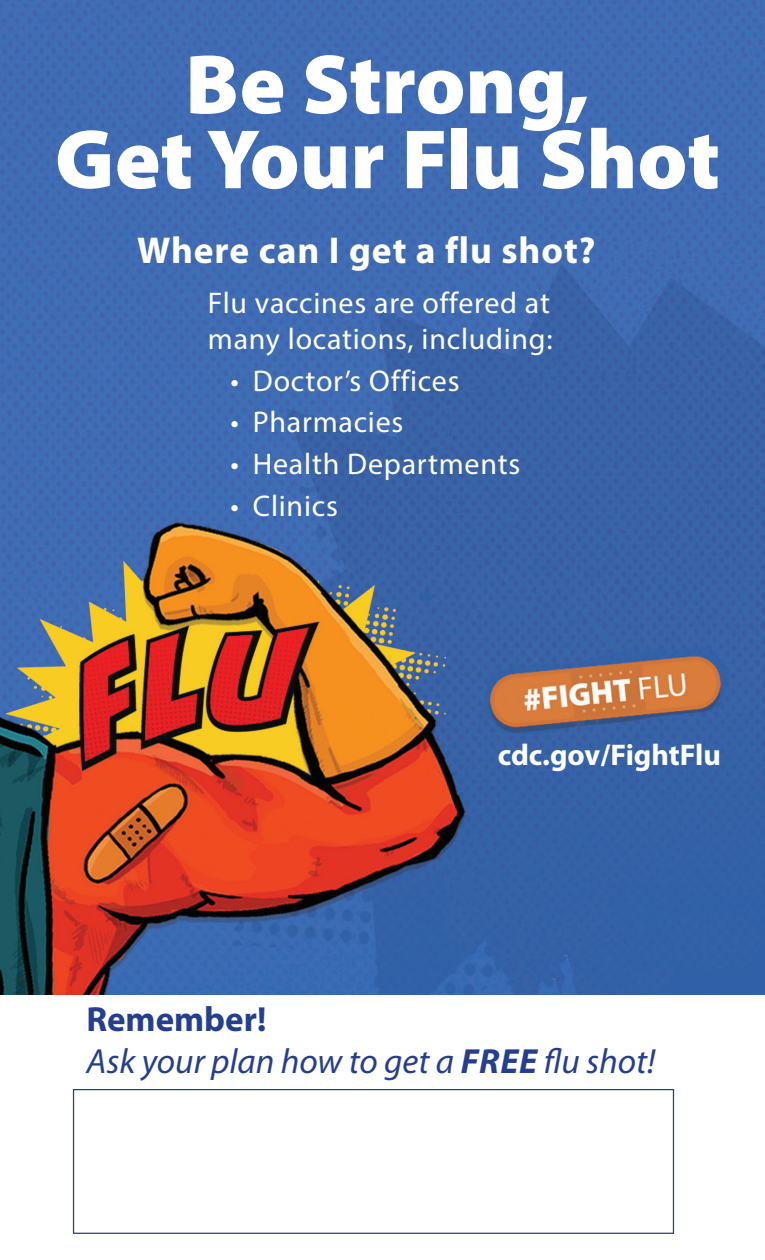
<style>
.page{position:relative;width:765px;height:1260px;background:#fff}
.page>*{position:absolute;margin:0;border:0;box-sizing:border-box;transform-origin:0 0}
.t1{font:900 85px/75px "Myriad Pro";color:#fff;text-align:center}
.t2{font:700 37.5px "Myriad Pro";letter-spacing:.025em;color:#fff}
.t3{font:italic 35px "Myriad Pro";color:#253f8e}
.t4{font:700 35px "Myriad Pro";color:#253f8e}
.t5{font:30px/36px "Myriad Pro";letter-spacing:.025em;color:#fff}
.t6{font:700 30px "Myriad Pro";color:#fff}
.s1{font-weight:700}
</style>
<div class="page">
<img style="left:0;top:0;width:765px;height:994px">
<div style="left:73px;top:1089px;width:601px;height:145px;border:1px solid #253f8e"></div>
<h1 class="t1" style="left:55px;top:48px;width:667px">Be Strong,<br>Get Your Flu Shot</h1>
<h1 class="t2" style="left:137px;top:230px;width:460px">Where can I get a flu shot?</h1>
<p class="t5" style="left:208px;top:285px;width:346px">Flu vaccines are offered at many locations, including:</p>
<p class="t5" style="left:230px;top:362px;width:231px">• Doctor’s Offices</p>
<p class="t5" style="left:230px;top:404px;width:174px">• Pharmacies</p>
<p class="t5" style="left:230px;top:445px;width:291px">• Health Departments</p>
<p class="t5" style="left:230px;top:487px;width:109px">• Clinics</p>
<p class="t6" style="left:498px;top:738px;width:225px">cdc.gov/FightFlu</p>
<h1 class="t4" style="left:86px;top:1000px;width:182px">Remember!</h1>
<p class="t3" style="left:86px;top:1043px;width:571px">Ask your plan how to get a <span class="s1">FREE</span> fu shot!</p>
</div>
